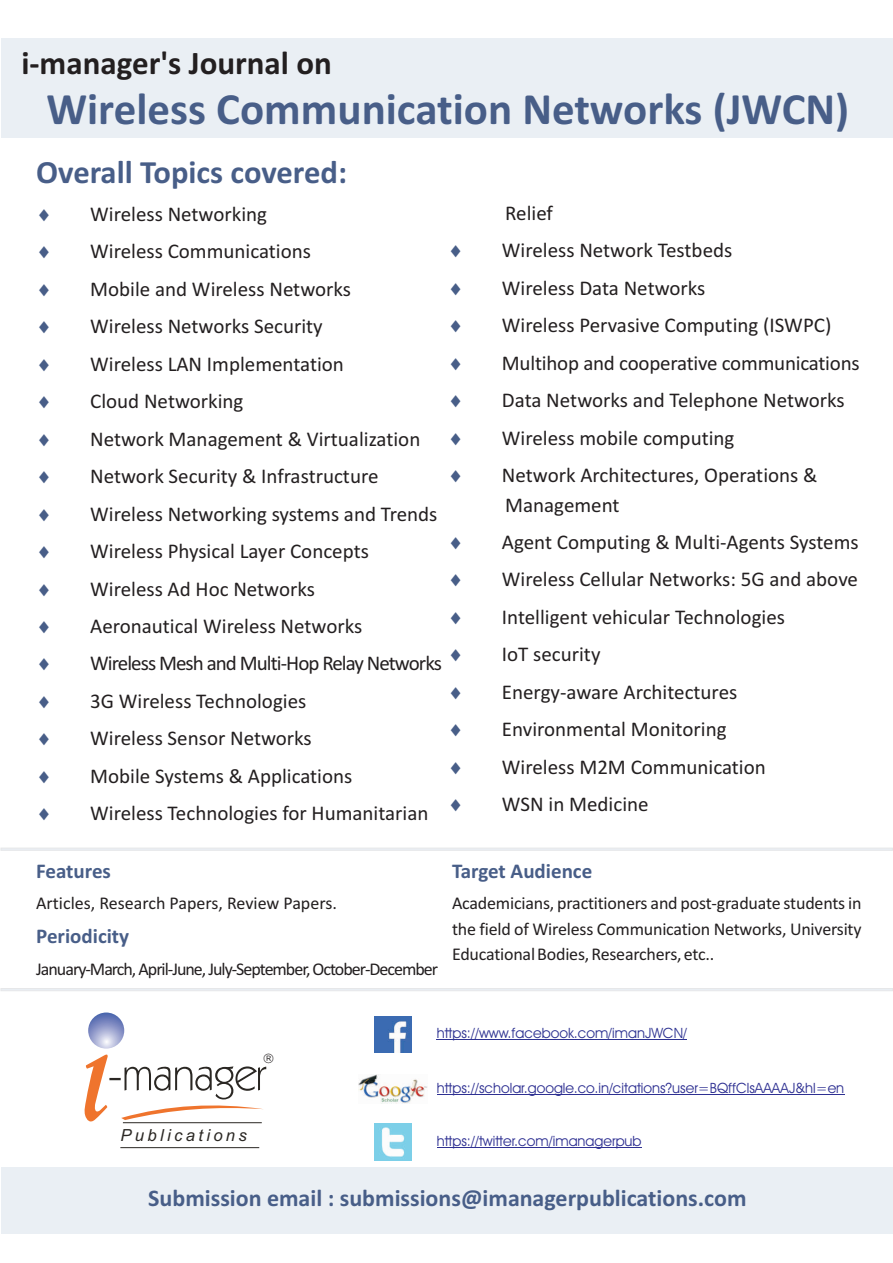
<style>
.page{position:relative;width:893px;height:1263px;background:#fff}
.page>*{position:absolute;margin:0;border:0;box-sizing:border-box;transform-origin:0 0}
.t1{font:700 45px "Calibri";color:#485e88}
.t2{font:700 33px "Calibri";color:#231f20}
.t3{font:700 32.55px "Calibri";color:#485e88}
.t4{font:700 24px "Calibri";color:#485e88}
.t5{font:21px/37.5px "Calibri";color:#231f20}
.t6{font:700 21px "Calibri";color:#485e88}
.t7{font:21px/37.5px "Symbol";color:#485e88;text-align:justify}
.t8{font:18px/25.2px "Calibri";letter-spacing:-.02em;color:#231f20;text-align:justify}
.t9{font:18px "Calibri";letter-spacing:-.055em;color:#231f20}
.t10{font:18px "Calibri";color:#231f20}
.t11{font:italic 16.65px "Arial";letter-spacing:.2em;color:#2a2723}
.t12{font:14.25px "Avant Garde IT Cby BT";color:#2e3092}
.t13{font:14.25px "Avant Garde IT Cby BT";color:#2d3291}
</style>
<div class="page">
<div style="left:1px;top:38px;width:891px;height:99px;background:#eaeff4"></div>
<div style="left:1px;top:1167px;width:891px;height:67px;background:#eaeff4"></div>
<hr style="left:1px;top:848px;width:892px;height:3px;background:#e9eaed">
<hr style="left:1px;top:988px;width:892px;height:3px;background:#e8e9ec">
<hr style="left:120px;top:1147px;width:139px;height:1px;background:#2a2723">
<svg style="left:88px;top:1012px;width:36px;height:36px"></svg>
<img style="left:375px;top:1124px;width:36px;height:36px">
<hr style="left:437px;top:1147px;width:205px;height:1px;background:#2e3092">
<img style="left:359px;top:1074px;width:68px;height:30px">
<img style="left:374px;top:1016px;width:37px;height:37px">
<hr style="left:437px;top:1039px;width:250px;height:1px;background:#2d3291">
<hr style="left:437px;top:1094px;width:407px;height:1px;background:#2e3092">
<svg style="left:84px;top:1054px;width:183px;height:70px"></svg>
<h2 class="t2" style="left:21px;top:50px;width:312px">i-manager's Journal on</h2>
<h1 class="t1" style="left:46px;top:90px;width:804px">Wireless Communication Networks (JWCN)</h1>
<h3 class="t3" style="left:36px;top:158px;width:312px">Overall Topics covered:</h3>
<p class="t7" style="left:36px;top:197px;width:96px">◻ ◻ ◻ ◻ ◻ ◻ ◻ ◻ ◻ ◻ ◻ ◻ ◻ ◻ ◻ ◻ ◻</p>
<p class="t5" style="left:90px;top:197px;width:353px">Wireless Networking<br>Wireless Communications<br>Mobile and Wireless Networks<br>Wireless Networks Security<br>Wireless LAN Implementation<br>Cloud Networking<br>Network Management &amp; Virtualization<br>Network Security &amp; Infrastructure<br>Wireless Networking systems and Trends<br>Wireless Physical Layer Concepts<br>Wireless Ad Hoc Networks<br>Aeronautical Wireless Networks<br>Wireless Mesh and Multi-Hop Relay Networks<br>3G Wireless Technologies<br>Wireless Sensor Networks<br>Mobile Systems &amp; Applications<br>Wireless Technologies for Humanitarian</p>
<p class="t5" style="left:502px;top:196px;width:359px">Relief<br>Wireless Network Testbeds<br>Wireless Data Networks<br>Wireless Pervasive Computing (ISWPC)<br>Multihop and cooperative communications<br>Data Networks and Telephone Networks<br>Wireless mobile computing<br>Network Architectures, Operations &amp;</p>
<p class="t7" style="left:448px;top:234px;width:96px">◻ ◻ ◻ ◻ ◻ ◻ ◻</p>
<p class="t5" style="left:502px;top:487px;width:358px">Management<br>Agent Computing &amp; Multi-Agents Systems<br>Wireless Cellular Networks: 5G and above<br>Intelligent vehicular Technologies<br>IoT security<br>Energy-aware Architectures<br>Environmental Monitoring<br>Wireless M2M Communication<br>WSN in Medicine</p>
<p class="t7" style="left:448px;top:525px;width:96px">◻ ◻ ◻ ◻ ◻ ◻ ◻ ◻</p>
<p class="t6" style="left:36px;top:862px;width:76px">Features</p>
<p class="t10" style="left:36px;top:896px;width:302px">Articles, Research Papers, Review Papers.</p>
<p class="t6" style="left:36px;top:928px;width:95px">Periodicity</p>
<p class="t9" style="left:36px;top:961px;width:403px">January-March, April-June, July-September, October-December</p>
<p class="t6" style="left:452px;top:862px;width:142px">Target Audience</p>
<p class="t8" style="left:452px;top:892px;width:411px">Academicians, practitioners and post-graduate students in the field of Wireless Communication Networks, University EducationalBodies,Researchers,etc..</p>
<p class="t13" style="left:437px;top:1027px;width:252px">https://www.facebook.com/imanJWCN/</p>
<p class="t11" style="left:121px;top:1129px;width:128px">Publications</p>
<p class="t12" style="left:437px;top:1082px;width:409px">https://scholar.google.co.in/citations?user=BQffClsAAAAJ&amp;hl=en</p>
<p class="t12" style="left:437px;top:1135px;width:206px">https://twitter.com/imanagerpub</p>
<p class="t4" style="left:148px;top:1188px;width:600px">Submission email : submissions@imanagerpublications.com</p>
</div>
